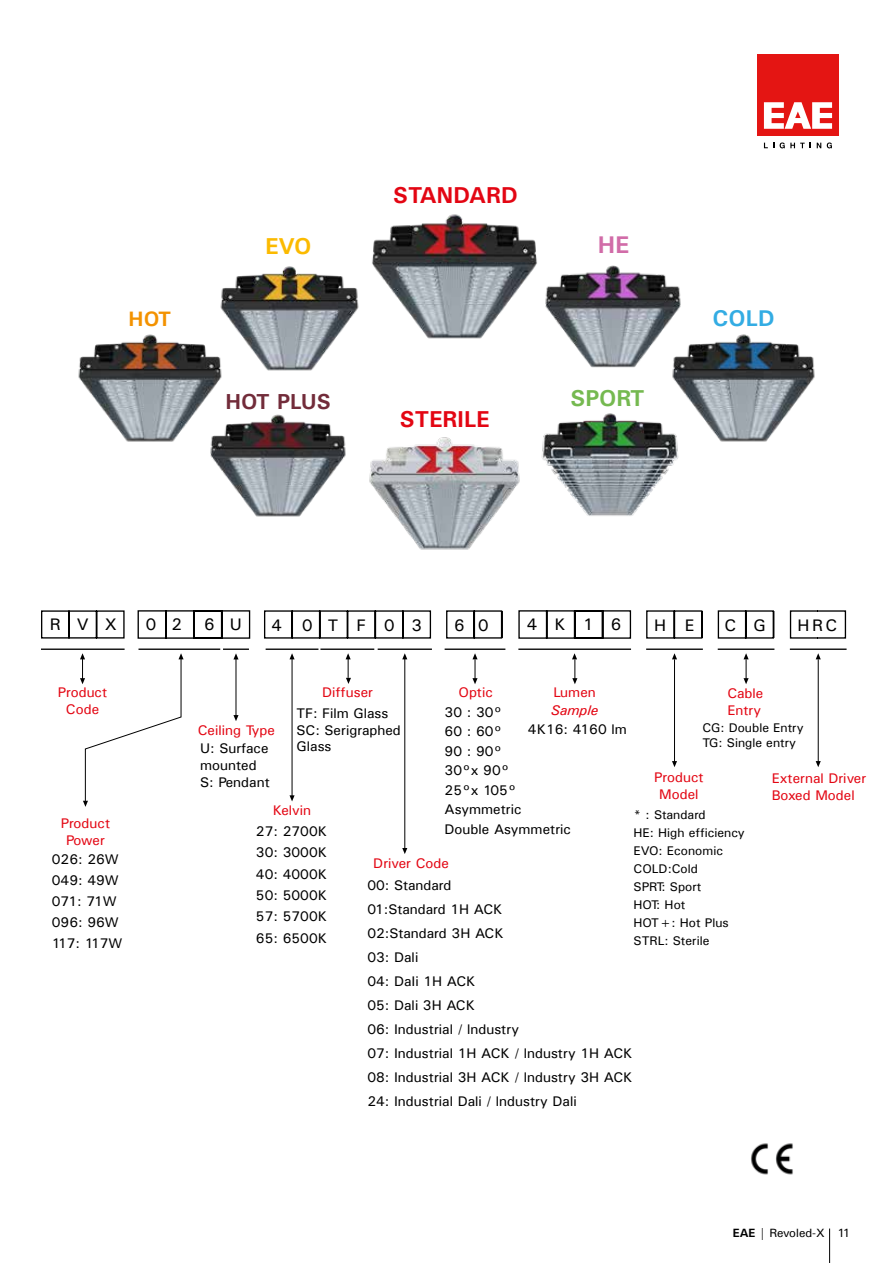
<style>
.page{position:relative;width:893px;height:1263px;background:#fff}
.page>*{position:absolute;margin:0;border:0;box-sizing:border-box;transform-origin:0 0}
.t1{font:700 24.15px "Univers";color:#d16ca8}
.t2{font:700 23.1px "Univers";letter-spacing:.005em;color:#e30613}
.t3{font:700 23.1px "Univers";letter-spacing:.005em;color:#75b950}
.t4{font:700 23.1px "Univers";color:#fbba00}
.t5{font:700 22.8px "Univers";color:#33ace3}
.t6{font:700 21.75px "Univers";letter-spacing:.005em;color:#722c3a}
.t7{font:700 20.85px "Univers";color:#f39200}
.t8{font:16.8px "Univers";color:#000}
.t9{font:13.95px/24px "Univers";color:#000}
.t10{font:13.95px/16.8px "Univers";color:#e30613;text-align:center}
.t11{font:italic 13.95px "Univers";color:#e30613}
.t12{font:12.6px/18px "Univers";color:#000}
.t13{font:12px "Univers";color:#000}
.s1{font-weight:700}
</style>
<div class="page">
<hr style="left:829px;top:1228px;width:1px;height:35px;background:#000">
<img style="left:751px;top:1143px;width:42px;height:32px">
<svg style="left:289px;top:653px;width:6px;height:6px"></svg>
<svg style="left:289px;top:795px;width:6px;height:6px"></svg>
<hr style="left:518px;top:648px;width:113px;height:2px;background:#000">
<hr style="left:138px;top:648px;width:82px;height:2px;background:#000">
<hr style="left:41px;top:648px;width:84px;height:2px;background:#000">
<hr style="left:266px;top:648px;width:52px;height:2px;background:#000">
<hr style="left:223px;top:648px;width:26px;height:2px;background:#000">
<hr style="left:320px;top:648px;width:54px;height:2px;background:#000">
<hr style="left:378px;top:648px;width:54px;height:2px;background:#000">
<hr style="left:445px;top:648px;width:60px;height:2px;background:#000">
<svg style="left:346px;top:653px;width:5px;height:31px"></svg>
<svg style="left:472px;top:653px;width:6px;height:31px"></svg>
<hr style="left:718px;top:648px;width:56px;height:2px;background:#000">
<hr style="left:790px;top:648px;width:57px;height:2px;background:#000">
<svg style="left:743px;top:653px;width:6px;height:31px"></svg>
<svg style="left:816px;top:653px;width:5px;height:6px"></svg>
<svg style="left:816px;top:761px;width:5px;height:6px"></svg>
<hr style="left:818px;top:659px;width:1px;height:106px;background:#000">
<hr style="left:646px;top:648px;width:57px;height:2px;background:#000">
<svg style="left:672px;top:653px;width:5px;height:6px"></svg>
<svg style="left:672px;top:761px;width:5px;height:6px"></svg>
<hr style="left:674px;top:659px;width:1px;height:106px;background:#000">
<svg style="left:572px;top:653px;width:5px;height:31px"></svg>
<svg style="left:233px;top:653px;width:6px;height:6px"></svg>
<svg style="left:233px;top:715px;width:6px;height:6px"></svg>
<hr style="left:236px;top:657px;width:1px;height:59px;background:#000">
<hr style="left:292px;top:657px;width:1px;height:141px;background:#000">
<svg style="left:402px;top:653px;width:5px;height:6px"></svg>
<svg style="left:402px;top:848px;width:5px;height:6px"></svg>
<hr style="left:404px;top:656px;width:1px;height:192px;background:#000">
<svg style="left:80px;top:653px;width:104px;height:154px"></svg>
<svg style="left:41px;top:610px;width:84px;height:29px"></svg>
<svg style="left:137px;top:610px;width:114px;height:29px"></svg>
<svg style="left:264px;top:610px;width:168px;height:29px"></svg>
<svg style="left:446px;top:610px;width:57px;height:29px"></svg>
<svg style="left:518px;top:610px;width:114px;height:29px"></svg>
<svg style="left:717px;top:610px;width:58px;height:29px"></svg>
<svg style="left:789px;top:610px;width:58px;height:29px"></svg>
<svg style="left:646px;top:610px;width:57px;height:29px"></svg>
<img style="left:220px;top:266px;width:128px;height:105px">
<img style="left:561px;top:265px;width:120px;height:103px">
<img style="left:78px;top:319px;width:164px;height:123px">
<img style="left:191px;top:400px;width:155px;height:117px">
<img style="left:348px;top:214px;width:213px;height:125px">
<img style="left:651px;top:319px;width:164px;height:123px">
<img style="left:541px;top:400px;width:156px;height:116px">
<img style="left:369px;top:437px;width:151px;height:113px">
<svg style="left:764px;top:143px;width:10px;height:5px"></svg>
<svg style="left:780px;top:142px;width:31px;height:6px"></svg>
<svg style="left:817px;top:143px;width:4px;height:5px"></svg>
<svg style="left:827px;top:142px;width:5px;height:6px"></svg>
<div style="left:757px;top:54px;width:82px;height:82px;background:#e41513"></div>
<svg style="left:764px;top:102px;width:68px;height:27px"></svg>
<h2 class="t2" style="left:393px;top:181px;width:126px">STANDARD</h2>
<h3 class="t7" style="left:129px;top:306px;width:44px">HOT</h3>
<h2 class="t4" style="left:265px;top:232px;width:48px">EVO</h2>
<h1 class="t1" style="left:598px;top:230px;width:33px">HE</h1>
<h3 class="t6" style="left:226px;top:388px;width:107px">HOT PLUS</h3>
<h2 class="t2" style="left:400px;top:405px;width:91px">STERILE</h2>
<h2 class="t3" style="left:570px;top:384px;width:76px">SPORT</h2>
<h3 class="t5" style="left:712px;top:305px;width:64px">COLD</h3>
<p class="t8" style="left:50px;top:614px;width:69px">R V X</p>
<p class="t8" style="left:146px;top:614px;width:38px">0 2</p>
<p class="t8" style="left:204px;top:614px;width:39px">6 U</p>
<p class="t8" style="left:271px;top:614px;width:152px">4 0 T F 0 3</p>
<p class="t8" style="left:454px;top:614px;width:36px">6 0</p>
<p class="t8" style="left:527px;top:614px;width:96px">4 K 1 6</p>
<p class="t8" style="left:654px;top:614px;width:42px">H E</p>
<p class="t8" style="left:724px;top:614px;width:43px">C G</p>
<p class="t8" style="left:798px;top:614px;width:41px">HRC</p>
<p class="t10" style="left:58px;top:684px;width:51px">Product<br>Code</p>
<p class="t10" style="left:61px;top:815px;width:51px">Product<br>Power</p>
<p class="t9" style="left:52px;top:849px;width:72px;line-height:21px">026: 26W<br>049: 49W<br>071: 71W<br>096: 96W<br>117: 117W</p>
<p class="t10" style="left:458px;top:684px;width:36px">Optic</p>
<p class="t10" style="left:322px;top:684px;width:53px">Diffuser</p>
<p class="t10" style="left:554px;top:684px;width:44px">Lumen</p>
<p class="t11" style="left:551px;top:701px;width:49px">Sample</p>
<p class="t10" style="left:727px;top:685px;width:38px;text-align:left">Cable<br>Entry</p>
<p class="t9" style="left:445px;top:702px;width:128px;line-height:19.5px">30 : 30°<br>60 : 60°<br>90 : 90°<br>30°x 90°<br>25°x 105°<br>Asymmetric<br>Double Asymmetric</p>
<p class="t9" style="left:297px;top:704px;width:106px;line-height:16.8px">TF: Film Glass<br>SC: Serigraphed<br>Glass</p>
<p class="t12" style="left:702px;top:720px;width:103px;line-height:15.1px">CG: Double Entry<br>TG: Single entry</p>
<p class="t9" style="left:528px;top:717px;width:100px">4K16: 4160 lm</p>
<p class="t10" style="left:198px;top:721px;width:79px">Ceiling Type</p>
<p class="t9" style="left:200px;top:740px;width:71px;line-height:16.8px">U: Surface mounted<br>S: Pendant</p>
<p class="t9" style="left:256px;top:820px;width:73px;line-height:21.3px;text-align:justify">27: 2700K 30: 3000K 40: 4000K 50: 5000K 57: 5700K 65: 6500K</p>
<p class="t10" style="left:654px;top:769px;width:51px">Product<br>Model</p>
<p class="t10" style="left:772px;top:770px;width:96px;text-align:left">External Driver<br>Boxed Model</p>
<p class="t10" style="left:273px;top:801px;width:40px">Kelvin</p>
<p class="t12" style="left:634px;top:806px;width:113px">* : Standard<br>HE: High efficiency<br>EVO: Economic<br>COLD:Cold<br>SPRT: Sport<br>HOT: Hot<br>HOT+: Hot Plus<br>STRL: Sterile</p>
<p class="t10" style="left:373px;top:854px;width:77px">Driver Code</p>
<p class="t9" style="left:367px;top:873px;width:267px">00: Standard<br>01:Standard 1H ACK<br>02:Standard 3H ACK<br>03: Dali<br>04: DaIi 1H ACK<br>05: Dali 3H ACK<br>06: Industrial / lndustry<br>07: Industrial 1H ACK / lndustry 1H ACK<br>08: Industrial 3H ACK / lndustry 3H ACK<br>24: Industrial Dali / lndustry Dali</p>
<p class="t13" style="left:733px;top:1225px;width:119px"><span class="s1">EAE</span> | Revoled-X 11</p>
</div>
